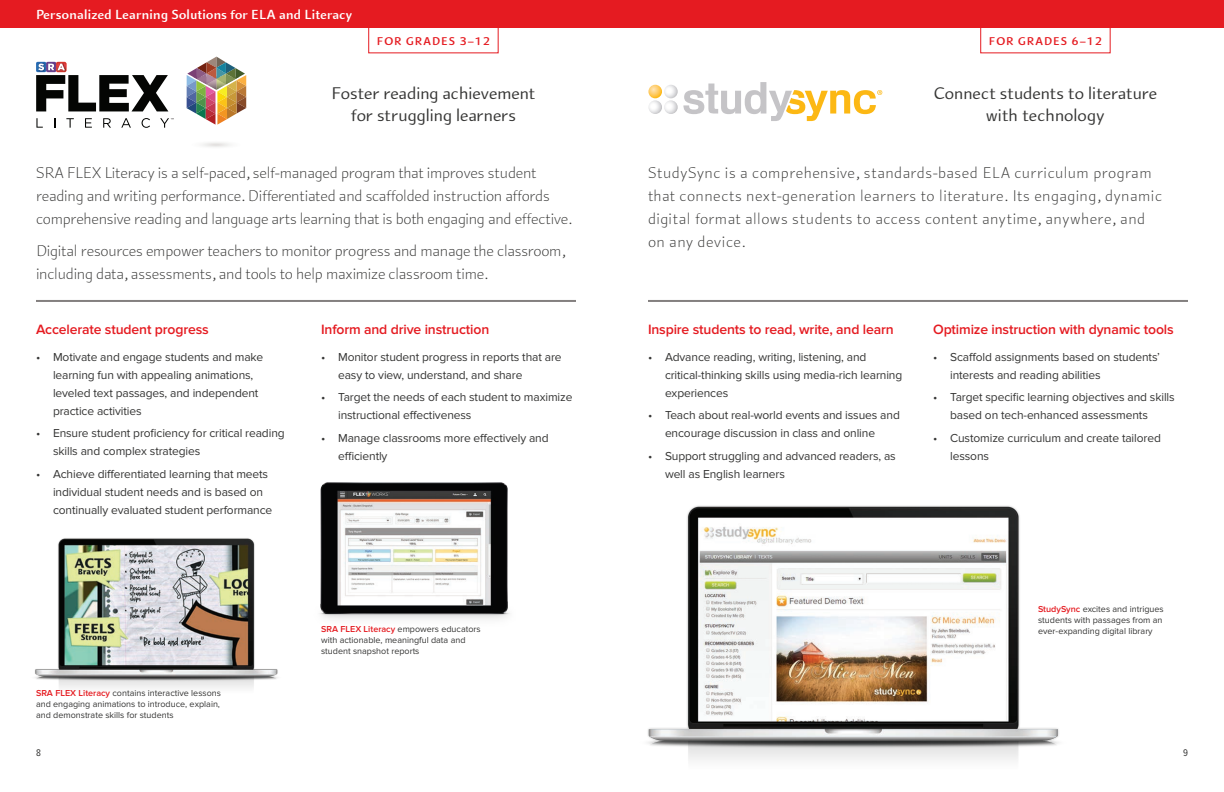
<style>
.page{position:relative;width:1224px;height:792px;background:#fff}
.page>*{position:absolute;margin:0;border:0;box-sizing:border-box;transform-origin:0 0}
.t1{font:18px/22px "Arum Sans";color:#353534;text-align:center}
.t2{font:300 16.5px/23px "Arum Sans";letter-spacing:-.005em;color:#353534}
.t3{font:300 16.5px/23px "Arum Sans";letter-spacing:.025em;color:#353534}
.t4{font:600 14px "Proxima Nova";letter-spacing:-.01em;color:#e51b21}
.t5{font:700 14px "Arum Sans";letter-spacing:.03em;color:#fff}
.t6{font:12px/18px "Proxima Nova";letter-spacing:-.01em;color:#353534}
.t7{font:700 12px "Arum Sans";letter-spacing:.08em;color:#e51b21}
.t8{font:10px "Proxima Nova Cond";color:#353534}
.t9{font:9px/11px "Proxima Nova";color:#353534}
.s1{font-weight:600;color:#e51b21}
</style>
<div class="page">
<img style="left:35px;top:538px;width:243px;height:150px">
<img style="left:320px;top:482px;width:190px;height:137px">
<div style="left:0;top:0;width:612px;height:27px;background:#e51b21"></div>
<hr style="left:36px;top:300px;width:540px;height:2px;background:#84807f">
<div style="left:612px;top:0;width:612px;height:27px;background:#e51b21"></div>
<hr style="left:648px;top:300px;width:540px;height:2px;background:#84807f">
<img style="left:648px;top:505px;width:411px;height:255px">
<svg style="left:36px;top:62px;width:132px;height:49px"></svg>
<svg style="left:36px;top:118px;width:7px;height:10px"></svg>
<svg style="left:66px;top:118px;width:8px;height:10px"></svg>
<svg style="left:85px;top:118px;width:7px;height:10px"></svg>
<svg style="left:103px;top:118px;width:8px;height:10px"></svg>
<svg style="left:121px;top:118px;width:10px;height:10px"></svg>
<svg style="left:142px;top:118px;width:8px;height:10px"></svg>
<img style="left:187px;top:57px;width:59px;height:68px">
<svg style="left:160px;top:118px;width:14px;height:10px"></svg>
<div style="left:368px;top:19px;width:131px;height:34px;border:1px solid #e51b21"></div>
<svg style="left:648px;top:82px;width:234px;height:39px"></svg>
<div style="left:980px;top:19px;width:131px;height:34px;border:1px solid #e51b21"></div>
<p class="t5" style="left:36px;top:6px;width:318px">Personalized Learning Solutions for ELA and Literacy</p>
<p class="t7" style="left:377px;top:34px;width:115px">FOR GRADES 3–12</p>
<p class="t1" style="left:331px;top:82px;width:205px">Foster reading achievement for struggling learners</p>
<p class="t2" style="left:36px;top:161px;width:537px">SRA FLEX Literacy is a self-paced, self-managed program that improves student reading and writing performance. Differentiated and scaffolded instruction affords comprehensive reading and language arts learning that is both engaging and effective.</p>
<p class="t2" style="left:36px;top:239px;width:531px">Digital resources empower teachers to monitor progress and manage the classroom, including data, assessments, and tools to help maximize classroom time.</p>
<p class="t4" style="left:36px;top:321px;width:174px">Accelerate student progress</p>
<p class="t6" style="left:53px;top:348px;width:212px;text-indent:-17px">• Motivate and engage students and make learning fun with appealing animations, leveled text passages, and independent practice activities</p>
<p class="t6" style="left:53px;top:425px;width:233px;text-indent:-17px">• Ensure student proficiency for critical reading skills and complex strategies</p>
<p class="t6" style="left:53px;top:465px;width:221px;text-indent:-17px">• Achieve differentiated learning that meets individual student needs and is based on continually evaluated student performance</p>
<p class="t4" style="left:321px;top:321px;width:170px">Inform and drive instruction</p>
<p class="t6" style="left:338px;top:348px;width:225px;text-indent:-17px">• Monitor student progress in reports that are easy to view, understand, and share</p>
<p class="t6" style="left:338px;top:389px;width:236px;text-indent:-17px">• Target the needs of each student to maximize instructional effectiveness</p>
<p class="t6" style="left:338px;top:429px;width:212px;text-indent:-17px">• Manage classrooms more effectively and efficiently</p>
<p class="t9" style="left:36px;top:688px;width:187px;text-align:justify"><span class="s1">SRA FLEX Literacy</span> contains interactive lessons and engaging animations to introduce, explain, and demonstrate skills for students</p>
<p class="t9" style="left:321px;top:623px;width:161px"><span class="s1">SRA FLEX Literacy</span> empowers educators with actionable, meaningful data and student snapshot reports</p>
<p class="t7" style="left:989px;top:34px;width:115px">FOR GRADES 6–12</p>
<p class="t1" style="left:934px;top:82px;width:225px">Connect students to literature with technology</p>
<p class="t3" style="left:648px;top:161px;width:516px">StudySync is a comprehensive, standards-based ELA curriculum program that connects next-generation learners to literature. Its engaging, dynamic digital format allows students to access content anytime, anywhere, and on any device.</p>
<p class="t4" style="left:648px;top:321px;width:247px">Inspire students to read, write, and learn</p>
<p class="t6" style="left:665px;top:348px;width:239px;text-indent:-17px">• Advance reading, writing, listening, and critical-thinking skills using media-rich learning experiences</p>
<p class="t6" style="left:665px;top:407px;width:236px;text-indent:-17px">• Teach about real-world events and issues and encourage discussion in class and online</p>
<p class="t6" style="left:665px;top:447px;width:232px;text-indent:-17px">• Support struggling and advanced readers, as well as English learners</p>
<p class="t4" style="left:933px;top:321px;width:242px">Optimize instruction with dynamic tools</p>
<p class="t6" style="left:950px;top:348px;width:211px;text-indent:-17px">• Scaffold assignments based on students’ interests and reading abilities</p>
<p class="t6" style="left:950px;top:389px;width:226px;text-indent:-17px">• Target specific learning objectives and skills based on tech-enhanced assessments</p>
<p class="t6" style="left:950px;top:429px;width:212px;text-indent:-17px">• Customize curriculum and create tailored lessons</p>
<p class="t9" style="left:1038px;top:604px;width:127px"><span class="s1">StudySync</span> excites and intrigues students with passages from an ever-expanding digital library</p>
<p class="t8" style="left:36px;top:747px;width:6px">8</p>
<p class="t8" style="left:1183px;top:747px;width:6px">9</p>
</div>
